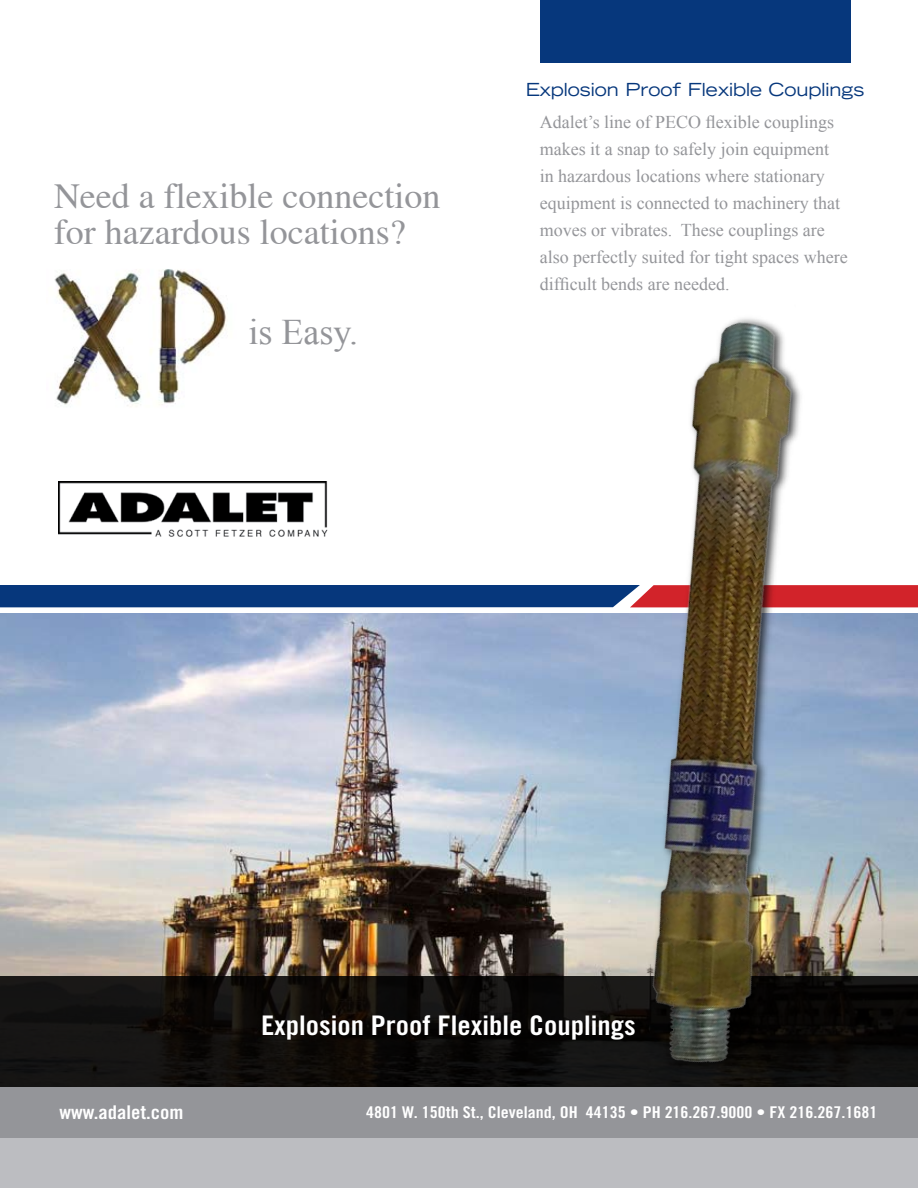
<style>
.page{position:relative;width:918px;height:1188px;background:#fff}
.page>*{position:absolute;margin:0;border:0;box-sizing:border-box;transform-origin:0 0}
.t1{font:36px/36px "Times";color:#949599}
.t2{font:36px "Times New Roman";color:#949599}
.t3{font:27px "Trade Gothic LT Std Bd Cn 20";color:#fff;scale:1.11 1}
.t4{font:18.9px "Trade Gothic LT Std Bd Cn 20";color:#fff;scale:1.11 1}
.t5{font:18px/27px "Times New Roman";color:#949599}
.t6{font:expanded 18px "Trade Gothic LT Std";color:#06377c}
.t7{font:16.2px "Trade Gothic LT Std Bd Cn 20";color:#fff;scale:1.11 1}
</style>
<div class="page">
<img style="left:0;top:613px;width:242px;height:364px">
<div style="left:0;top:585px;width:242px;height:22px;background:#06377c"></div>
<img style="left:58px;top:482px;width:184px;height:55px">
<div style="left:0;top:1131px;width:918px;height:57px;background:#bcbdc1"></div>
<div style="left:0;top:1087px;width:918px;height:50px;background:#949599"></div>
<img style="left:54px;top:269px;width:173px;height:137px">
<div style="left:0;top:977px;width:918px;height:110px;background:linear-gradient(to bottom,#131110,#131110)"></div>
<img style="left:242px;top:318px;width:676px;height:820px">
<div style="left:540px;top:0;width:310px;height:63px;background:#06377c"></div>
<h1 class="t1" style="left:54px;top:178px;width:388px">Need a flexible connection for hazardous locations?</h1>
<h1 class="t2" style="left:248px;top:307px;width:111px">is Easy.</h1>
<p class="t6" style="left:526px;top:77px;width:340px">Explosion Proof Flexible Couplings</p>
<p class="t5" style="left:540px;top:108px;width:309px">Adalet’s line of PECO flexible couplings makes it a snap to safely join equipment in hazardous locations where stationary equipment is connected to machinery that moves or vibrates. These couplings are also perfectly suited for tight spaces where difficult bends are needed.</p>
<h2 class="t3" style="left:261px;top:1009px;width:339px">Explosion Proof Flexible Couplings</h2>
<p class="t4" style="left:60px;top:1101px;width:113px">www.adalet.com</p>
<p class="t7" style="left:366px;top:1102px;width:462px">4801 W. 150th St., Cleveland, OH 44135 • PH 216.267.9000 • FX 216.267.1681</p>
</div>
